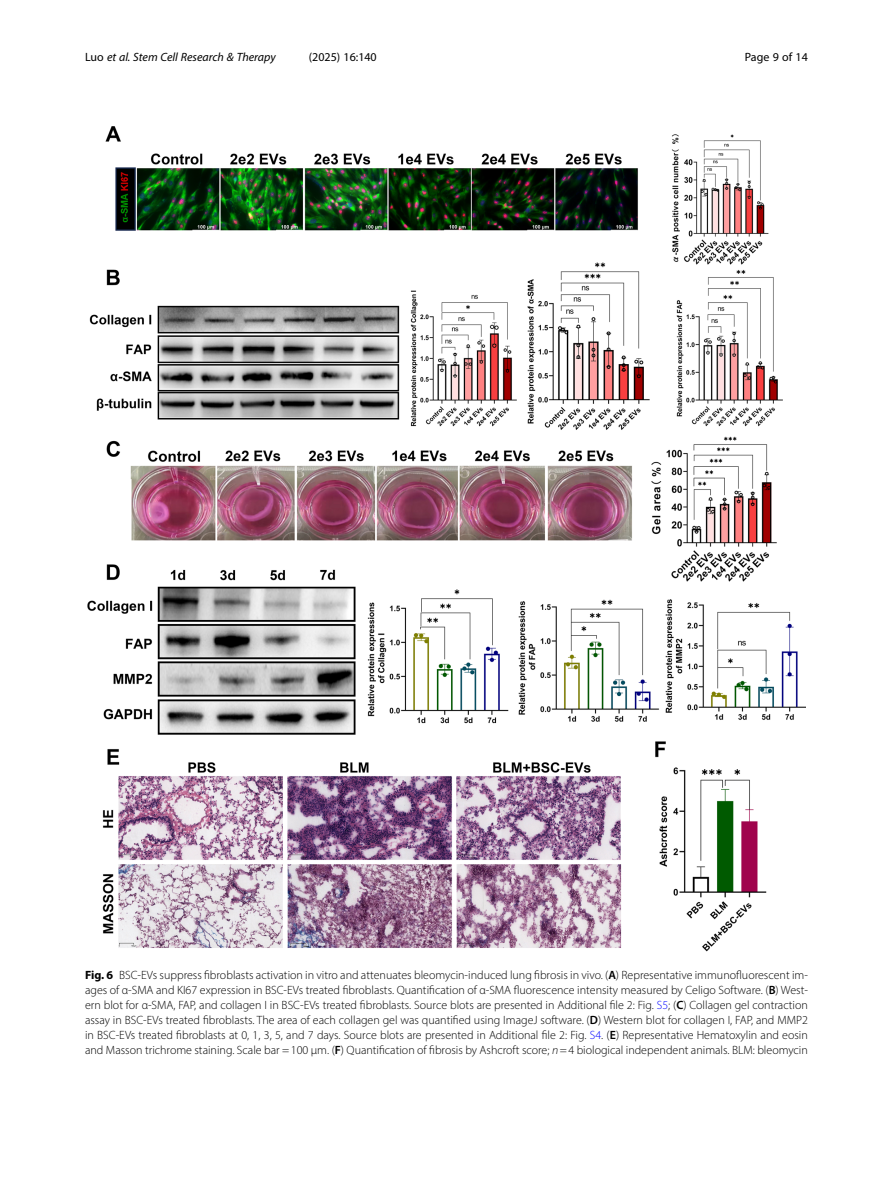
<style>
.page{position:relative;width:893px;height:1191px;background:#fff}
.page>*{position:absolute;margin:0;border:0;box-sizing:border-box;transform-origin:0 0}
.Figure_Caption{font:300 12px/15px "Myriad Pro";color:#000;text-align:justify}
.t1{font:italic 12px "Myriad Pro";color:#000}
.t2{font:12px "Myriad Pro";color:#000}
.s1{font-style:normal}
.s2{font-weight:700}
.s3{font-weight:600}
.s4{color:#00f}
.s5{font-style:italic}
</style>
<div class="page">
<img style="left:87px;top:126px;width:719px;height:825px">
<p class="t1" style="left:85px;top:50px;width:192px"><span class="s1">Luo</span> et al. Stem Cell Research &amp; Therapy</p>
<p class="t2" style="left:309px;top:50px;width:70px">(2025) 16:140</p>
<p class="t2" style="left:745px;top:50px;width:65px">Page 9 of 14</p>
<p class="Figure_Caption" style="left:85px;top:967px;width:724px"><span class="s2">Fig. 6</span> BSC-EVs suppress fibroblasts activation in vitro and attenuates bleomycin-induced lung fibrosis in vivo. (<span class="s3">A</span>) Representative immunofluorescent im&shy;ages of α-SMA and KI67 expression in BSC-EVs treated fibroblasts. Quantification of α-SMA fluorescence intensity measured by Celigo Software. (<span class="s3">B</span>) West&shy;ern blot for α-SMA, FAP, and collagen I in BSC-EVs treated fibroblasts. Source blots are presented in Additional file 2: Fig. <span class="s4">S5</span>; (<span class="s3">C</span>) Collagen gel contraction assay in BSC-EVs treated fibroblasts. The area of each collagen gel was quantified using ImageJ software. (<span class="s3">D</span>) Western blot for collagen I, FAP, and MMP2 in BSC-EVs treated fibroblasts at 0, 1, 3, 5, and 7 days. Source blots are presented in Additional file 2: Fig. <span class="s4">S4</span>. (<span class="s3">E</span>) Representative Hematoxylin and eosin and Masson trichrome staining. Scale bar =100 μm. (<span class="s3">F</span>) Quantification of fibrosis by Ashcroft score; <span class="s5">n</span>=4 biological independent animals. BLM: bleomycin</p>
</div>
